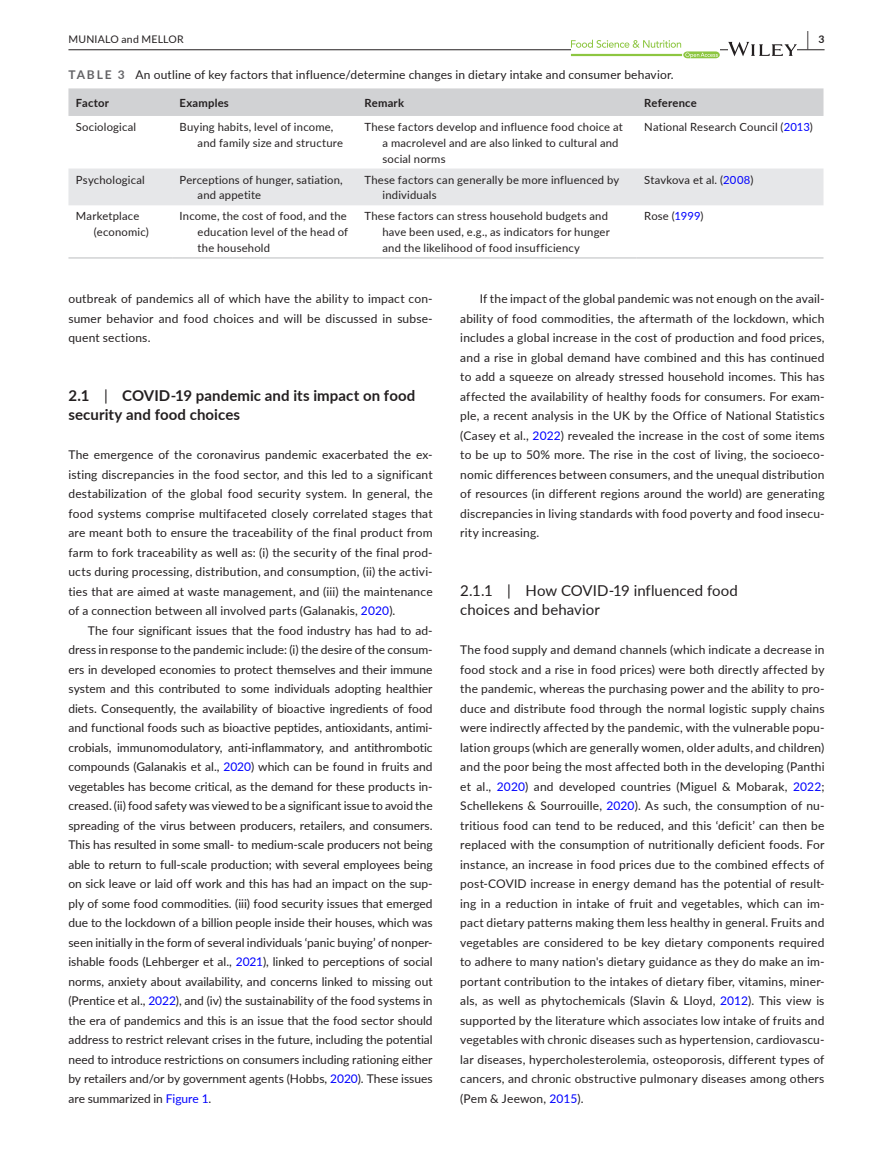
<style>
.page{position:relative;width:893px;height:1174px;background:#fff}
.page>*{position:absolute;margin:0;border:0;box-sizing:border-box;transform-origin:0 0}
.t1{font:700 19.5px "Lato";color:#231f20;scale:.43 1}
.t2{font:700 15px/19.5px "Lato";letter-spacing:.005em;color:#231f20}
.t3{font:15px/19.5px "Lato";letter-spacing:.005em;color:#231f20}
.t4{font:12px/19.5px "Lato";letter-spacing:.015em;color:#231f20;text-align:justify}
.t5{font:11.25px/15.8px "Lato";letter-spacing:.02em;color:#231f20}
.t6{font:700 11.25px "Lato";letter-spacing:.02em;color:#231f20}
.t7{font:10.5px "Lato";letter-spacing:.02em;color:#231f20}
.s1{font-weight:700;color:#636366}
.s2{color:#00f}
.s3{font-weight:400}
</style>
<div class="page">
<hr style="left:68px;top:49px;width:756px;height:1px;background:#231f20">
<svg style="left:571px;top:40px;width:149px;height:18px"></svg>
<svg style="left:728px;top:42px;width:69px;height:14px"></svg>
<div style="left:68px;top:88px;width:755px;height:28px;background:#d1d2d4"></div>
<div style="left:68px;top:168px;width:755px;height:37px;background:#e6e7e9"></div>
<hr style="left:68px;top:257px;width:104px;height:2px;background:#d1d2d4">
<hr style="left:172px;top:257px;width:185px;height:2px;background:#d1d2d4">
<hr style="left:357px;top:257px;width:280px;height:2px;background:#d1d2d4">
<hr style="left:637px;top:257px;width:186px;height:2px;background:#d1d2d4">
<p class="t7" style="left:68px;top:31px;width:117px">MUNIALO and MELLOR</p>
<h1 class="t1" style="left:807px;top:25px;width:43px">| <sup>3</sup></h1>
<p class="t4" style="left:68px;top:64px;width:607px"><span class="s1">TABLE 3</span> An outline of key factors that influence/determine changes in dietary intake and consumer behavior.</p>
<p class="t6" style="left:76px;top:94px;width:35px">Factor</p>
<p class="t6" style="left:180px;top:94px;width:51px">Examples</p>
<p class="t6" style="left:364px;top:94px;width:41px">Remark</p>
<p class="t6" style="left:644px;top:94px;width:54px">Reference</p>
<p class="t5" style="left:76px;top:119px;width:62px">Sociological</p>
<p class="t5" style="left:198px;top:119px;width:147px;text-indent:-18px">Buying habits, level of income, and family size and structure</p>
<p class="t5" style="left:382px;top:119px;width:242px;text-indent:-18px">These factors develop and influence food choice at a macrolevel and are also linked to cultural and social norms</p>
<p class="t5" style="left:644px;top:119px;width:170px">National Research Council (<span class="s2">2013</span>)</p>
<p class="t5" style="left:76px;top:171px;width:70px">Psychological</p>
<p class="t5" style="left:198px;top:171px;width:147px;text-indent:-18px">Perceptions of hunger, satiation, and appetite</p>
<p class="t5" style="left:382px;top:171px;width:238px;text-indent:-18px">These factors can generally be more influenced by individuals</p>
<p class="t5" style="left:644px;top:171px;width:111px">Stavkova et al. (<span class="s2">2008</span>)</p>
<p class="t5" style="left:94px;top:208px;width:56px;text-indent:-18px">Marketplace (economic)</p>
<p class="t5" style="left:198px;top:208px;width:152px;text-indent:-18px">Income, the cost of food, and the education level of the head of the household</p>
<p class="t5" style="left:382px;top:208px;width:229px;text-indent:-18px">These factors can stress household budgets and have been used, e.g., as indicators for hunger and the likelihood of food insufficiency</p>
<p class="t5" style="left:644px;top:208px;width:61px">Rose (<span class="s2">1999</span>)</p>
<p class="t4" style="left:68px;top:288px;width:366px">outbreak of pandemics all of which have the ability to impact con&shy;sumer behavior and food choices and will be discussed in subse&shy;quent sections.</p>
<p class="t2" style="left:68px;top:385px;width:348px">2.1 <span class="s3">|</span> COVID-19 pandemic and its impact on food security and food choices</p>
<p class="t4" style="left:68px;top:444px;width:366px">The emergence of the coronavirus pandemic exacerbated the ex&shy;isting discrepancies in the food sector, and this led to a significant destabilization of the global food security system. In general, the food systems comprise multifaceted closely correlated stages that are meant both to ensure the traceability of the final product from farm to fork traceability as well as: (i) the security of the final prod&shy;ucts during processing, distribution, and consumption, (ii) the activi&shy;ties that are aimed at waste management, and (iii) the maintenance of a connection between all involved parts (Galanakis, <span class="s2">2020</span>).</p>
<p class="t4" style="left:68px;top:620px;width:366px;text-indent:20px">The four significant issues that the food industry has had to ad&shy;dress in response to the pandemic include: (i) the desire of the consum&shy;ers in developed economies to protect themselves and their immune system and this contributed to some individuals adopting healthier diets. Consequently, the availability of bioactive ingredients of food and functional foods such as bioactive peptides, antioxidants, antimi&shy;crobials, immunomodulatory, anti-inflammatory, and antithrombotic compounds (Galanakis et al., <span class="s2">2020</span>) which can be found in fruits and vegetables has become critical, as the demand for these products in&shy;creased. (ii) food safety was viewed to be a significant issue to avoid the spreading of the virus between producers, retailers, and consumers.<br>This has resulted in some small- to medium-scale producers not being able to return to full-scale production; with several employees being on sick leave or laid off work and this has had an impact on the sup&shy;ply of some food commodities. (iii) food security issues that emerged due to the lockdown of a billion people inside their houses, which was seen initially in the form of several individuals ‘panic buying’ of nonper&shy;ishable foods (Lehberger et al., <span class="s2">2021</span>), linked to perceptions of social norms, anxiety about availability, and concerns linked to missing out (Prentice et al., <span class="s2">2022</span>), and (iv) the sustainability of the food systems in the era of pandemics and this is an issue that the food sector should address to restrict relevant crises in the future, including the potential need to introduce restrictions on consumers including rationing either by retailers and/or by government agents (Hobbs, <span class="s2">2020</span>). These issues are summarized in <span class="s2">Figure 1</span>.</p>
<p class="t4" style="left:460px;top:288px;width:366px;text-indent:20px">If the impact of the global pandemic was not enough on the avail&shy;ability of food commodities, the aftermath of the lockdown, which includes a global increase in the cost of production and food prices, and a rise in global demand have combined and this has continued to add a squeeze on already stressed household incomes. This has affected the availability of healthy foods for consumers. For exam&shy;ple, a recent analysis in the UK by the Office of National Statistics (Casey et al., <span class="s2">2022</span>) revealed the increase in the cost of some items to be up to 50% more. The rise in the cost of living, the socioeco&shy;nomic differences between consumers, and the unequal distribution of resources (in different regions around the world) are generating discrepancies in living standards with food poverty and food insecu&shy;rity increasing.</p>
<p class="t3" style="left:460px;top:580px;width:279px">2.1.1 | How COVID-19 influenced food choices and behavior</p>
<p class="t4" style="left:460px;top:639px;width:366px">The food supply and demand channels (which indicate a decrease in food stock and a rise in food prices) were both directly affected by the pandemic, whereas the purchasing power and the ability to pro&shy;duce and distribute food through the normal logistic supply chains were indirectly affected by the pandemic, with the vulnerable popu&shy;lation groups (which are generally women, older adults, and children) and the poor being the most affected both in the developing (Panthi et al., <span class="s2">2020</span>) and developed countries (Miguel &amp; Mobarak, <span class="s2">2022</span>; Schellekens &amp; Sourrouille, <span class="s2">2020</span>). As such, the consumption of nu&shy;tritious food can tend to be reduced, and this ‘deficit’ can then be replaced with the consumption of nutritionally deficient foods. For instance, an increase in food prices due to the combined effects of post-COVID increase in energy demand has the potential of result&shy;ing in a reduction in intake of fruit and vegetables, which can im&shy;pact dietary patterns making them less healthy in general. Fruits and vegetables are considered to be key dietary components required to adhere to many nation's dietary guidance as they do make an im&shy;portant contribution to the intakes of dietary fiber, vitamins, miner&shy;als, as well as phytochemicals (Slavin &amp; Lloyd, <span class="s2">2012</span>). This view is supported by the literature which associates low intake of fruits and vegetables with chronic diseases such as hypertension, cardiovascu&shy;lar diseases, hypercholesterolemia, osteoporosis, different types of cancers, and chronic obstructive pulmonary diseases among others (Pem &amp; Jeewon, <span class="s2">2015</span>).</p>
</div>
